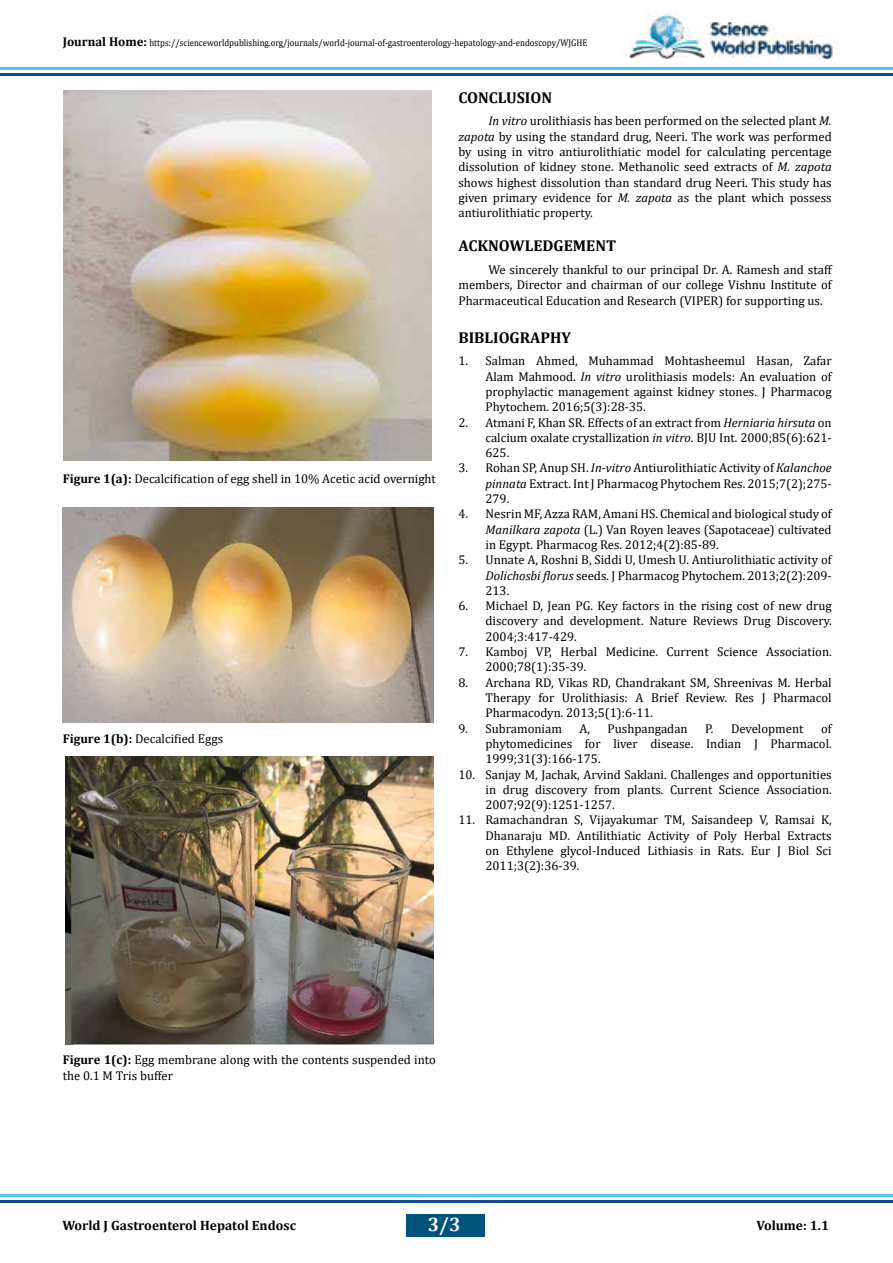
<style>
.page{position:relative;width:893px;height:1263px;background:#fff}
.page>*{position:absolute;margin:0;border:0;box-sizing:border-box;transform-origin:0 0}
.t1{font:700 19.5px "Cambria";color:#fff}
.t2{font:700 15.75px "Cambria";color:#000}
.t3{font:700 13.5px "Cambria";color:#000}
.t4{font:12.75px/15.3px "Cambria";color:#000;text-align:justify}
.t5{font:9.75px "Cambria";color:#000;scale:.9 1}
.s1{font-weight:700;font-size:12.75px}
.s2{font-weight:700}
.s3{font-style:italic}
</style>
<div class="page">
<hr style="left:0;top:1194px;width:893px;height:2px;background:#59c7d9">
<hr style="left:0;top:1200px;width:893px;height:2px;background:#124a99">
<hr style="left:0;top:68px;width:893px;height:2px;background:#59c7d9">
<hr style="left:0;top:74px;width:893px;height:2px;background:#124a99">
<img style="left:596px;top:12px;width:264px;height:62px">
<div style="left:406px;top:1213px;width:79px;height:23px;background:#00547b"></div>
<img style="left:63px;top:507px;width:371px;height:215px">
<img style="left:65px;top:756px;width:369px;height:288px">
<img style="left:63px;top:90px;width:368px;height:371px">
<p class="t5" style="left:63px;top:37px;width:585px"><span class="s1">Journal Home:</span> https://scienceworldpublishing.org/journals/world-journal-of-gastroenterology-hepatology-and-endoscopy/WJGHE</p>
<p class="t4" style="left:63px;top:471px;width:375px"><span class="s2">Figure 1(a):</span> Decalcification of egg shell in 10% Acetic acid overnight</p>
<p class="t4" style="left:63px;top:731px;width:162px"><span class="s2">Figure 1(b):</span> Decalcified Eggs</p>
<p class="t2" style="left:458px;top:86px;width:95px">CONCLUSION</p>
<p class="t4" style="left:458px;top:113px;width:375px;text-indent:30px"><span class="s3">In vitro</span> urolithiasis has been performed on the selected plant <span class="s3">M. zapota</span> by using the standard drug, Neeri. The work was performed by using in vitro antiurolithiatic model for calculating percentage dissolution of kidney stone. Methanolic seed extracts of <span class="s3">M. zapota </span>shows highest dissolution than standard drug Neeri. This study has given primary evidence for <span class="s3">M. zapota</span> as the plant which possess antiurolithiatic property.</p>
<p class="t2" style="left:458px;top:235px;width:159px">ACKNOWLEDGEMENT</p>
<p class="t4" style="left:458px;top:262px;width:375px;text-indent:30px">We sincerely thankful to our principal Dr. A. Ramesh and staff members, Director and chairman of our college Vishnu Institute of Pharmaceutical Education and Research (VIPER) for supporting us.</p>
<p class="t2" style="left:458px;top:326px;width:114px">BIBLIOGRAPHY</p>
<p class="t4" style="left:485px;top:353px;width:348px;text-indent:-27px">1. Salman Ahmed, Muhammad Mohtasheemul Hasan, Zafar Alam Mahmood. <span class="s3">In vitro</span> urolithiasis models: An evaluation of prophylactic management against kidney stones. J Pharmacog Phytochem. 2016;5(3):28-35.</p>
<p class="t4" style="left:485px;top:414px;width:348px;text-indent:-27px">2. Atmani F, Khan SR. Effects of an extract from <span class="s3">Herniaria hirsuta</span> on calcium oxalate crystallization <span class="s3">in vitro</span>. BJU Int. 2000;85(6):621- 625.</p>
<p class="t4" style="left:485px;top:460px;width:348px;text-indent:-27px">3. Rohan SP, Anup SH. <span class="s3">In-vitro</span> Antiurolithiatic Activity of <span class="s3">Kalanchoe pinnata</span> Extract. Int J Pharmacog Phytochem Res. 2015;7(2);275- 279.</p>
<p class="t4" style="left:485px;top:506px;width:348px;text-indent:-27px">4. Nesrin MF, Azza RAM, Amani HS. Chemical and biological study of <span class="s3">Manilkara zapota</span> (L.) Van Royen leaves (Sapotaceae) cultivated in Egypt. Pharmacog Res. 2012;4(2):85-89.</p>
<p class="t4" style="left:485px;top:552px;width:348px;text-indent:-27px">5. Unnate A, Roshni B, Siddi U, Umesh U. Antiurolithiatic activity of <span class="s3">Dolichosbi florus</span> seeds. J Pharmacog Phytochem. 2013;2(2):209- 213.</p>
<p class="t4" style="left:485px;top:598px;width:348px;text-indent:-27px">6. Michael D, Jean PG. Key factors in the rising cost of new drug discovery and development. Nature Reviews Drug Discovery.<br>2004;3:417-429.</p>
<p class="t4" style="left:485px;top:644px;width:348px;text-indent:-27px">7. Kamboj VP, Herbal Medicine. Current Science Association.<br>2000;78(1):35-39.</p>
<p class="t4" style="left:485px;top:675px;width:348px;text-indent:-27px">8. Archana RD, Vikas RD, Chandrakant SM, Shreenivas M. Herbal Therapy for Urolithiasis: A Brief Review. Res J Pharmacol Pharmacodyn. 2013;5(1):6-11.</p>
<p class="t4" style="left:458px;top:720px;width:105px">9. Subramoniam</p>
<p class="t4" style="left:579px;top:720px;width:12px">A,</p>
<p class="t4" style="left:608px;top:720px;width:82px">Pushpangadan</p>
<p class="t4" style="left:705px;top:720px;width:100px">P. Development</p>
<p class="t4" style="left:485px;top:720px;width:348px;text-indent:336px">of phytomedicines for liver disease. Indian J Pharmacol.<br>1999;31(3):166-175.</p>
<p class="t4" style="left:485px;top:766px;width:348px;text-indent:-27px">10. Sanjay M, Jachak, Arvind Saklani. Challenges and opportunities in drug discovery from plants. Current Science Association.<br>2007;92(9):1251-1257.</p>
<p class="t4" style="left:485px;top:812px;width:348px;text-indent:-27px">11. Ramachandran S, Vijayakumar TM, Saisandeep V, Ramsai K, Dhanaraju MD. Antilithiatic Activity of Poly Herbal Extracts on Ethylene glycol-Induced Lithiasis in Rats. Eur J Biol Sci 2011;3(2):36-39.</p>
<p class="t4" style="left:63px;top:1052px;width:375px"><span class="s2">Figure 1(c):</span> Egg membrane along with the contents suspended into the 0.1 M Tris buffer</p>
<h1 class="t1" style="left:428px;top:1211px;width:34px">3/3</h1>
<p class="t3" style="left:62px;top:1216px;width:235px">World J Gastroenterol Hepatol Endosc</p>
<p class="t3" style="left:756px;top:1216px;width:74px">Volume: 1.1</p>
</div>
